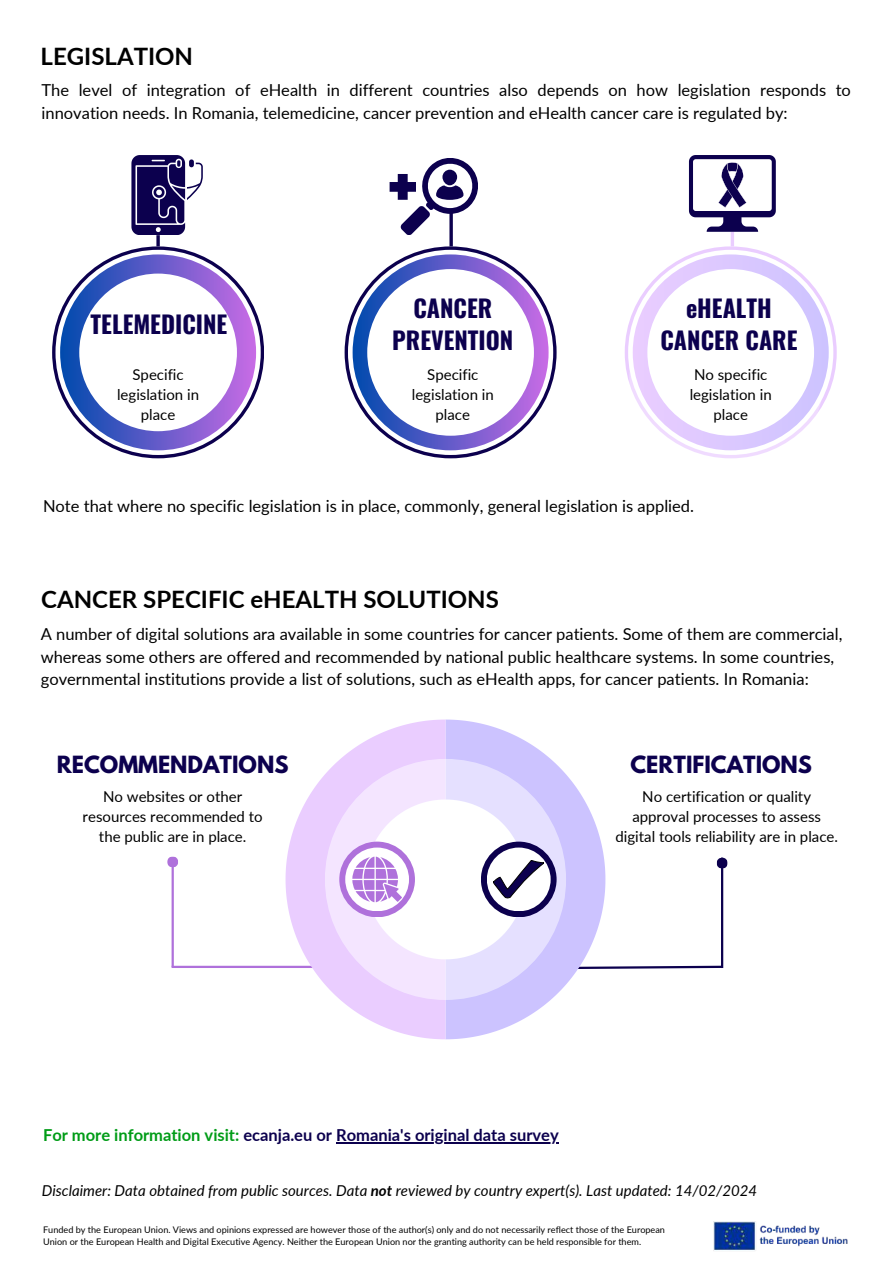
<style>
.page{position:relative;width:894px;height:1264px;background:#fff}
.page>*{position:absolute;margin:0;border:0;box-sizing:border-box;transform-origin:0 0}
.t1{font:700 24px/32.7px "Oswald";color:#0c004e;text-align:center}
.t2{font:700 24px "Lato";color:#000}
.t3{font:700 21px "League Spartan";color:#0c004e}
.t4{font:16.5px/22.5px "Lato";color:#000}
.t5{font:700 16.5px "Lato";color:#0c004e}
.t6{font:15px/20.2px "Lato";color:#000;text-align:center}
.t7{font:italic 15px "Lato";color:#000}
.t8{font:9.15px/12.1px "Lato";color:#000}
.s1{color:#009c17}
.s2{font-weight:700}
</style>
<div class="page">
<svg style="left:156px;top:235px;width:4px;height:11px"></svg>
<svg style="left:52px;top:246px;width:212px;height:212px"></svg>
<hr style="left:730px;top:232px;width:3px;height:14px;background:#eacdff">
<svg style="left:344px;top:246px;width:212px;height:212px"></svg>
<svg style="left:624px;top:246px;width:212px;height:212px"></svg>
<hr style="left:171px;top:965px;width:168px;height:3px;background:#af71db">
<svg style="left:605px;top:964px;width:119px;height:5px"></svg>
<svg style="left:445px;top:719px;width:160px;height:320px;fill:#ccc3ff"></svg>
<svg style="left:285px;top:719px;width:160px;height:320px;fill:#eacdff"></svg>
<svg style="left:325px;top:759px;width:241px;height:240px"></svg>
<div style="left:339px;top:841px;width:76px;height:76px;background:#af71db;border-radius:50%"></div>
<div style="left:345px;top:847px;width:64px;height:64px;background:#fff;border-radius:50%"></div>
<div style="left:481px;top:841px;width:75px;height:76px;background:#0c004e;border-radius:50%"></div>
<div style="left:486px;top:847px;width:64px;height:64px;background:#fff;border-radius:50%"></div>
<hr style="left:171px;top:862px;width:3px;height:104px;background:#af71db">
<div style="left:167px;top:856px;width:11px;height:11px;background:#af71db;border-radius:50%"></div>
<hr style="left:336px;top:1142px;width:222px;height:1px;background:#0c004e">
<hr style="left:720px;top:857px;width:3px;height:111px;background:#0c004e">
<div style="left:716px;top:857px;width:11px;height:11px;background:#0c004e;border-radius:50%"></div>
<hr style="left:449px;top:210px;width:3px;height:36px;background:#0c004e">
<svg style="left:131px;top:155px;width:71px;height:80px"></svg>
<svg style="left:389px;top:158px;width:89px;height:77px"></svg>
<svg style="left:689px;top:155px;width:86px;height:76px"></svg>
<svg style="left:352px;top:856px;width:50px;height:46px"></svg>
<svg style="left:493px;top:860px;width:50px;height:38px"></svg>
<img style="left:713px;top:1221px;width:135px;height:30px">
<h1 class="t2" style="left:41px;top:42px;width:154px">LEGISLATION</h1>
<p class="t4" style="left:42px;top:79px;width:810px">The level of integration of eHealth in different countries also depends on how legislation responds to innovation needs. In Romania, telemedicine, cancer prevention and eHealth cancer care is regulated by:</p>
<h1 class="t1" style="left:91px;top:307px;width:138px">TELEMEDICINE</h1>
<p class="t6" style="left:117px;top:364px;width:83px">Specific legislation in place</p>
<h1 class="t1" style="left:392px;top:290px;width:123px">CANCER<br>PREVENTION</h1>
<h1 class="t1" style="left:660px;top:290px;width:138px">eHEALTH<br>CANCER CARE</h1>
<p class="t6" style="left:689px;top:364px;width:83px">No specific legislation in place</p>
<p class="t6" style="left:411px;top:364px;width:83px">Specific legislation in place</p>
<p class="t4" style="left:43px;top:494px;width:652px">Note that where no specific legislation is in place, commonly, general legislation is applied.</p>
<h1 class="t2" style="left:41px;top:584px;width:459px">CANCER SPECIFIC eHEALTH SOLUTIONS</h1>
<p class="t4" style="left:41px;top:622px;width:803px">A number of digital solutions ara available in some countries for cancer patients. Some of them are commercial, whereas some others are offered and recommended by national public healthcare systems. In some countries, governmental institutions provide a list of solutions, such as eHealth apps, for cancer patients. In Romania:</p>
<p class="t3" style="left:57px;top:753px;width:233px">RECOMMENDATIONS</p>
<p class="t3" style="left:630px;top:753px;width:183px">CERTIFICATIONS</p>
<p class="t6" style="left:83px;top:785px;width:182px">No websites or other resources recommended to the public are in place.</p>
<p class="t6" style="left:615px;top:785px;width:224px">No certification or quality approval processes to assess digital tools reliability are in place.</p>
<p class="t5" style="left:43px;top:1124px;width:517px"><span class="s1">For more information visit:</span> ecanja.eu or Romania's original data survey</p>
<p class="t7" style="left:42px;top:1180px;width:716px">Disclaimer: Data obtained from public sources. Data <span class="s2">not</span> reviewed by country expert(s). Last updated: 14/02/2024</p>
<p class="t8" style="left:43px;top:1223px;width:623px">Funded by the European Union. Views and opinions expressed are however those of the author(s) only and do not necessarily reflect those of the European<br>Union or the European Health and Digital Executive Agency. Neither the European Union nor the granting authority can be held responsible for them.</p>
</div>
